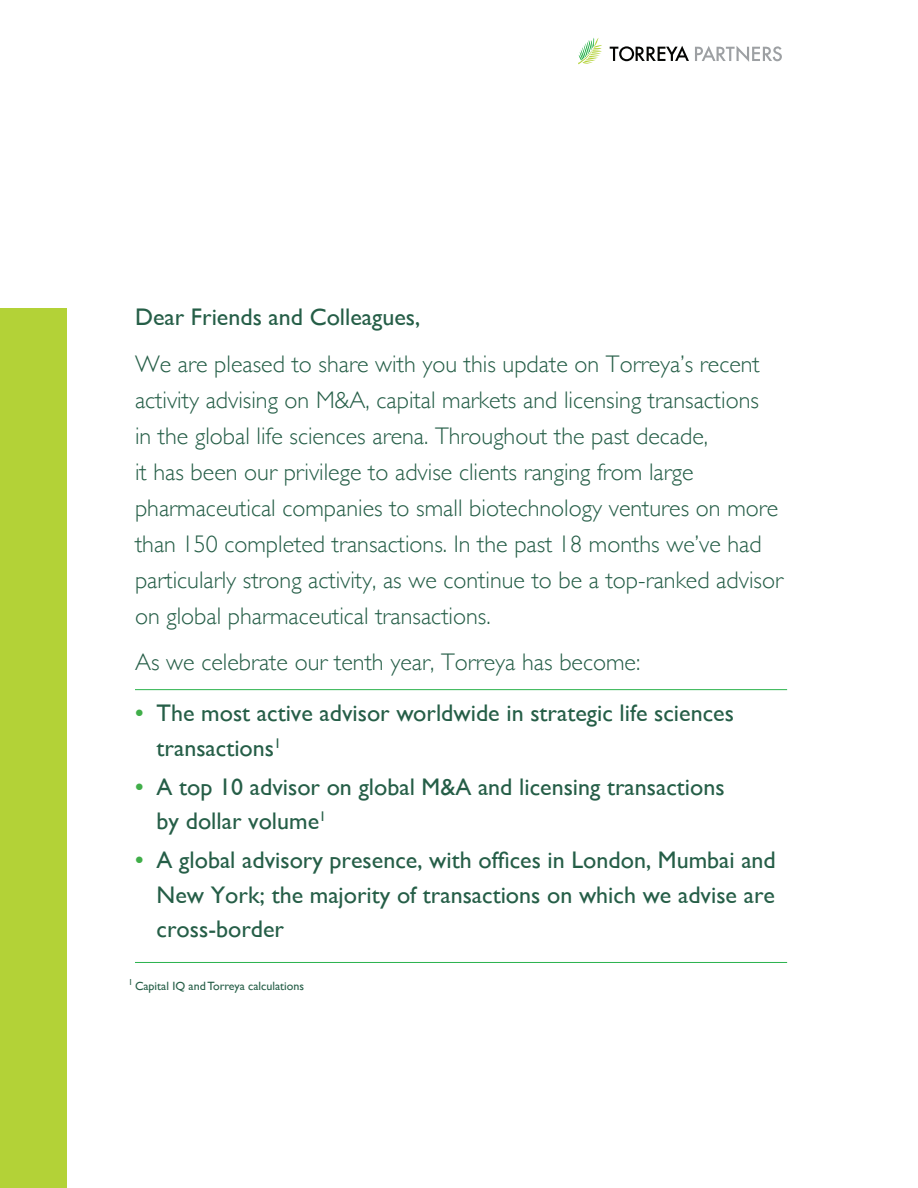
<style>
.page{position:relative;width:918px;height:1188px;background:#fff}
.page>*{position:absolute;margin:0;border:0;box-sizing:border-box;transform-origin:0 0}
.t1{font:300 24px/36px "Gill Sans";color:#255e47}
.t2{font:24px/34.5px "Gill Sans";color:#255e47}
.t3{font:12px "Gill Sans";color:#255e47}
.s1{font-weight:600;color:#40ae49}
</style>
<div class="page">
<div style="left:0;top:309px;width:66px;height:879px;background:#b3d237"></div>
<svg style="left:610px;top:46px;width:79px;height:15px"></svg>
<svg style="left:695px;top:46px;width:87px;height:16px"></svg>
<svg style="left:578px;top:38px;width:24px;height:26px"></svg>
<hr style="left:135px;top:689px;width:652px;height:1px;background:#2bb34d">
<hr style="left:135px;top:962px;width:652px;height:1px;background:#2bb34d">
<p class="t2" style="left:135px;top:300px;width:287px">Dear Friends and Colleagues,</p>
<p class="t1" style="left:135px;top:345px;width:650px">We are pleased to share with you this update on Torreya’s recent activity advising on M&amp;A, capital markets and licensing transactions<br>in the global life sciences arena. Throughout the past decade,<br>it has been our privilege to advise clients ranging from large pharmaceutical companies to small biotechnology ventures on more than 150 completed transactions. In the past 18 months we’ve had particularly strong activity, as we continue to be a top-ranked advisor on global pharmaceutical transactions.</p>
<p class="t1" style="left:135px;top:643px;width:507px">As we celebrate our tenth year, Torreya has become:</p>
<p class="t2" style="left:157px;top:696px;width:579px;text-indent:-22px"><span class="s1">•</span> The most active advisor worldwide in strategic life sciences transactions<sup>1</sup></p>
<p class="t2" style="left:157px;top:769px;width:569px;text-indent:-22px"><span class="s1">•</span> A top 10 advisor on global M&amp;A and licensing transactions by dollar volume<sup>1</sup></p>
<p class="t2" style="left:157px;top:843px;width:621px;text-align:justify;text-indent:-22px"><span class="s1">•</span> A global advisory presence, with offices in London, Mumbai and New York; the majority of transactions on which we advise are cross-border</p>
<p class="t3" style="left:128px;top:979px;width:177px"><sup>1</sup> Capital IQ and Torreya calculations</p>
</div>
